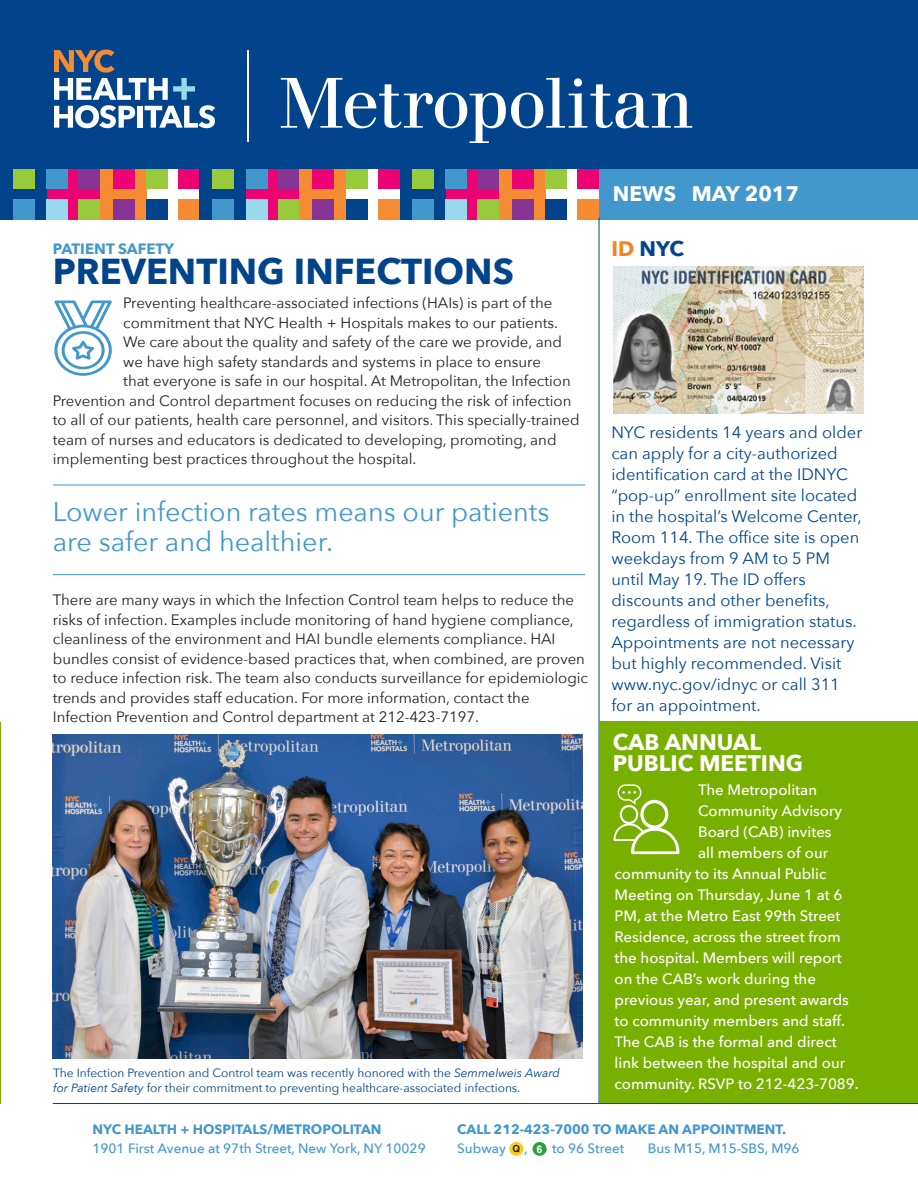
<style>
.page{position:relative;width:918px;height:1188px;background:#fff}
.page>*{position:absolute;margin:0;border:0;box-sizing:border-box;transform-origin:0 0}
.t1{font:700 36px "Avenir Next";color:#01448c}
.t2{font:27px/30px "Avenir Next";color:#4298cd}
.t3{font:700 22.5px "Avenir Next";color:#fff}
.t4{font:700 21px "Avenir Next";color:#fff}
.text_headlineSmall{font:700 21px "Avenir Next";color:#01448c}
.text{font:16.5px/21px "Avenir Next";color:#01448c}
.t5{font:15px/19.5px "Avenir Next";color:#231f20}
.text-2{font:500 15px "Avenir Next";color:#fff}
.t6{font:700 15px "Avenir Next";color:#4298cd}
.text-3{font:500 13.5px "Avenir Next";color:#4298cd}
.text-4{font:700 13.5px "Avenir Next";color:#4298cd}
.t7{font:12px/15px "Avenir Next";color:#01448c}
.t8{font:700 10.5px "Arial";color:#fff}
.t9{font:700 9.75px "Helvetica";color:#231f20}
.s1{font-style:italic}
.s2{color:#f58420}
</style>
<div class="page">
<div style="left:598px;top:168px;width:320px;height:52px;background:#4298cd"></div>
<div style="left:47px;top:168px;width:53px;height:52px;background:#ed0274"></div>
<div style="left:0;top:168px;width:47px;height:52px;background:#01448c"></div>
<div style="left:79px;top:200px;width:21px;height:20px;background:#99ca3b"></div>
<div style="left:79px;top:168px;width:21px;height:21px;background:#883494"></div>
<div style="left:47px;top:200px;width:21px;height:20px;background:#99d9ed"></div>
<div style="left:47px;top:168px;width:21px;height:21px;background:#4298cd"></div>
<div style="left:13px;top:200px;width:22px;height:20px;background:#4298cd"></div>
<div style="left:13px;top:168px;width:22px;height:21px;background:#99ca3b"></div>
<div style="left:100px;top:168px;width:47px;height:52px;background:#f58b32"></div>
<div style="left:179px;top:200px;width:21px;height:20px;background:#f58b32"></div>
<div style="left:179px;top:168px;width:21px;height:21px;background:#ed0274"></div>
<div style="left:147px;top:200px;width:21px;height:20px;background:#01448c"></div>
<div style="left:147px;top:168px;width:21px;height:21px;background:#99ca3b"></div>
<div style="left:113px;top:200px;width:21px;height:20px;background:#883494"></div>
<div style="left:113px;top:168px;width:21px;height:21px;background:#ed0274"></div>
<div style="left:446px;top:168px;width:53px;height:52px;background:#ed0274"></div>
<div style="left:399px;top:168px;width:47px;height:52px;background:#01448c"></div>
<div style="left:478px;top:200px;width:21px;height:20px;background:#99ca3b"></div>
<div style="left:478px;top:168px;width:21px;height:21px;background:#883494"></div>
<div style="left:446px;top:200px;width:21px;height:20px;background:#99d9ed"></div>
<div style="left:446px;top:168px;width:21px;height:21px;background:#4298cd"></div>
<div style="left:412px;top:200px;width:21px;height:20px;background:#4298cd"></div>
<div style="left:412px;top:168px;width:21px;height:21px;background:#99ca3b"></div>
<div style="left:499px;top:168px;width:46px;height:52px;background:#f58b32"></div>
<div style="left:577px;top:200px;width:21px;height:20px;background:#f58b32"></div>
<div style="left:577px;top:168px;width:21px;height:21px;background:#ed0274"></div>
<div style="left:545px;top:200px;width:22px;height:20px;background:#01448c"></div>
<div style="left:545px;top:168px;width:22px;height:21px;background:#99ca3b"></div>
<div style="left:512px;top:200px;width:21px;height:20px;background:#883494"></div>
<div style="left:512px;top:168px;width:21px;height:21px;background:#ed0274"></div>
<div style="left:246px;top:168px;width:53px;height:52px;background:#ed0274"></div>
<div style="left:200px;top:168px;width:46px;height:52px;background:#01448c"></div>
<div style="left:278px;top:200px;width:21px;height:20px;background:#99ca3b"></div>
<div style="left:278px;top:168px;width:21px;height:21px;background:#883494"></div>
<div style="left:246px;top:200px;width:21px;height:20px;background:#99d9ed"></div>
<div style="left:246px;top:168px;width:21px;height:21px;background:#4298cd"></div>
<div style="left:213px;top:200px;width:21px;height:20px;background:#4298cd"></div>
<div style="left:213px;top:168px;width:21px;height:21px;background:#99ca3b"></div>
<div style="left:299px;top:168px;width:47px;height:52px;background:#f58b32"></div>
<div style="left:378px;top:200px;width:21px;height:20px;background:#f58b32"></div>
<div style="left:378px;top:168px;width:21px;height:21px;background:#ed0274"></div>
<div style="left:346px;top:200px;width:21px;height:20px;background:#01448c"></div>
<div style="left:346px;top:168px;width:21px;height:21px;background:#99ca3b"></div>
<div style="left:313px;top:200px;width:21px;height:20px;background:#883494"></div>
<div style="left:313px;top:168px;width:21px;height:21px;background:#ed0274"></div>
<div style="left:0;top:0;width:918px;height:168px;background:#01448c"></div>
<svg style="left:54px;top:50px;width:161px;height:78px"></svg>
<hr style="left:247px;top:50px;width:2px;height:91px;background:#fff">
<svg style="left:281px;top:78px;width:411px;height:65px"></svg>
<hr style="left:53px;top:1103px;width:865px;height:1px;background:#01448c">
<div style="left:533px;top:1142px;width:14px;height:14px;background:#2aa143;border-radius:50%"></div>
<div style="left:509px;top:1142px;width:14px;height:14px;background:#fccd18;border-radius:50%"></div>
<hr style="left:599px;top:218px;width:1px;height:886px;background:#01448c">
<img style="left:53px;top:734px;width:530px;height:324px">
<div style="left:599px;top:722px;width:319px;height:381px;background:#78b000"></div>
<img style="left:613px;top:266px;width:251px;height:147px">
<svg style="left:613px;top:784px;width:66px;height:70px"></svg>
<hr style="left:53px;top:574px;width:532px;height:1px;background:#4298cd">
<svg style="left:54px;top:300px;width:58px;height:76px"></svg>
<hr style="left:53px;top:485px;width:532px;height:1px;background:#4298cd">
<hr style="left:0;top:723px;width:1px;height:381px;background:#78b000">
<p class="t6" style="left:53px;top:236px;width:123px">PATIENT SAFETY</p>
<p class="t1" style="left:53px;top:241px;width:463px">PREVENTING INFECTIONS</p>
<p class="t5" style="left:123px;top:293px;width:431px">Preventing healthcare-associated infections (HAIs) is part of the</p>
<p class="t5" style="left:123px;top:312px;width:436px">commitment that NYC Health + Hospitals makes to our patients.</p>
<p class="t5" style="left:123px;top:332px;width:440px">We care about the quality and safety of the care we provide, and</p>
<p class="t5" style="left:123px;top:351px;width:419px">we have high safety standards and systems in place to ensure</p>
<p class="t5" style="left:123px;top:371px;width:449px">that everyone is safe in our hospital. At Metropolitan, the Infection</p>
<p class="t5" style="left:53px;top:390px;width:520px">Prevention and Control department focuses on reducing the risk of infection</p>
<p class="t5" style="left:53px;top:410px;width:528px">to all of our patients, health care personnel, and visitors. This specially-trained</p>
<p class="t5" style="left:53px;top:429px;width:505px">team of nurses and educators is dedicated to developing, promoting, and</p>
<p class="t5" style="left:53px;top:449px;width:365px">implementing best practices throughout the hospital.</p>
<p class="t2" style="left:53px;top:496px;width:498px">Lower infection rates means our patients are safer and healthier.</p>
<p class="t5" style="left:53px;top:590px;width:537px">There are many ways in which the Infection Control team helps to reduce the risks of infection. Examples include monitoring of hand hygiene compliance, cleanliness of the environment and HAI bundle elements compliance. HAI bundles consist of evidence-based practices that, when combined, are proven to reduce infection risk. The team also conducts surveillance for epidemiologic trends and provides staff education. For more information, contact the Infection Prevention and Control department at 212-423-7197.</p>
<p class="t7" style="left:53px;top:1065px;width:508px">The Infection Prevention and Control team was recently honored with the <span class="s1">Semmelweis Award for Patient Safety</span> for their commitment to preventing healthcare-associated infections.</p>
<p class="t4" style="left:613px;top:176px;width:188px">NEWS MAY 2017</p>
<p class="text_headlineSmall" style="left:611px;top:230px;width:74px"><span class="s2">ID</span> NYC</p>
<p class="text" style="left:611px;top:421px;width:252px">NYC residents 14 years and older can apply for a city-authorized identification card at the IDNYC “pop-up” enrollment site located in the hospital’s Welcome Center,<br>Room 114. The office site is open weekdays from 9 AM to 5 PM</p>
<p class="text" style="left:611px;top:568px;width:196px">until May 19. The ID offers</p>
<p class="text" style="left:611px;top:589px;width:247px">discounts and other benefits, regardless of immigration status.</p>
<p class="text" style="left:611px;top:631px;width:245px">Appointments are not necessary but highly recommended. Visit</p>
<p class="text" style="left:611px;top:673px;width:230px">www.nyc.gov/idnyc or call 311</p>
<p class="text" style="left:611px;top:694px;width:151px">for an appointment.</p>
<p class="t3" style="left:613px;top:723px;width:150px">CAB ANNUAL</p>
<p class="t3" style="left:613px;top:744px;width:192px">PUBLIC MEETING</p>
<p class="text-2" style="left:698px;top:777px;width:120px">The Metropolitan</p>
<p class="text-2" style="left:698px;top:798px;width:145px">Community Advisory</p>
<p class="text-2" style="left:698px;top:819px;width:135px">Board (CAB) invites</p>
<p class="text-2" style="left:698px;top:840px;width:132px">all members of our</p>
<p class="text-2" style="left:615px;top:861px;width:213px">community to its Annual Public</p>
<p class="text-2" style="left:615px;top:882px;width:229px">Meeting on Thursday, June 1 at 6</p>
<p class="text-2" style="left:615px;top:903px;width:227px">PM, at the Metro East 99th Street</p>
<p class="text-2" style="left:615px;top:924px;width:228px">Residence, across the street from</p>
<p class="text-2" style="left:615px;top:945px;width:229px">the hospital. Members will report</p>
<p class="text-2" style="left:615px;top:966px;width:203px">on the CAB’s work during the</p>
<p class="text-2" style="left:615px;top:987px;width:236px">previous year, and present awards</p>
<p class="text-2" style="left:615px;top:1008px;width:232px">to community members and staff.</p>
<p class="text-2" style="left:615px;top:1029px;width:224px">The CAB is the formal and direct</p>
<p class="text-2" style="left:615px;top:1050px;width:232px">link between the hospital and our</p>
<p class="text-2" style="left:615px;top:1071px;width:246px">community. RSVP to 212-423-7089.</p>
<p class="text-4" style="left:93px;top:1117px;width:291px">NYC HEALTH + HOSPITALS/METROPOLITAN</p>
<p class="text-3" style="left:93px;top:1137px;width:335px">1901 First Avenue at 97th Street, New York, NY 10029</p>
<p class="text-4" style="left:457px;top:1117px;width:330px">CALL 212-423-7000 TO MAKE AN APPOINTMENT.</p>
<p class="text-3" style="left:457px;top:1137px;width:168px">Subway Q , 6 to 96 Street</p>
<p class="text-3" style="left:648px;top:1137px;width:153px">Bus M15, M15-SBS, M96</p>
<p class="t9" style="left:513px;top:1141px;width:9px">Q</p>
<p class="t8" style="left:536px;top:1142px;width:7px">6</p>
</div>
